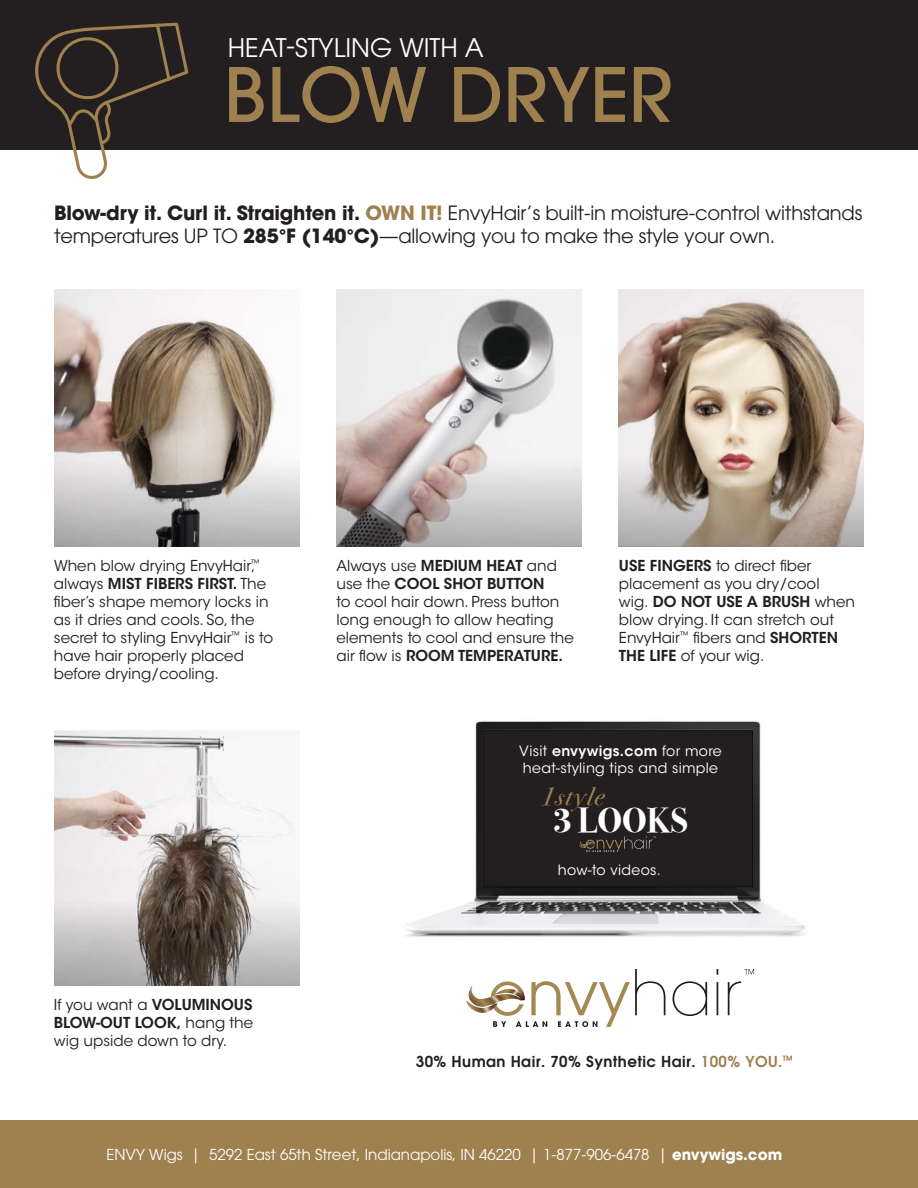
<style>
.page{position:relative;width:918px;height:1188px;background:#fff}
.page>*{position:absolute;margin:0;border:0;box-sizing:border-box;transform-origin:0 0}
.t1{font:500 74.25px "ITC Avant Garde Pro";color:#9f804f}
.t2{font:700 34.8px "Bodoni Svty Two ITCTT";color:#fff}
.t3{font:italic 25.65px "Bodoni Svty Two ITCTT";letter-spacing:.05em;color:#9f804f}
.t4{font:25.5px "ITC Avant Garde Pro";color:#fff}
.t5{font:19.5px/23.4px "ITC Avant Garde Pro";letter-spacing:-.01em;color:#231f20}
.t6{font:15px/18px "ITC Avant Garde Std";color:#231f20}
.t7{font:15px "ITC Avant Garde Pro";color:#fff}
.t8{font:600 15px "Avant Garde";letter-spacing:.03em;color:#231f20}
.t9{font:14.1px/17px "ITC Avant Garde Std";letter-spacing:.02em;color:#fff}
.s1{font-weight:700}
.s2{font-weight:700;color:#9f804f}
.s3{font-weight:600}
.s4{color:#9f804f}
</style>
<div class="page">
<div style="left:0;top:0;width:918px;height:150px;background:#231f20"></div>
<img style="left:54px;top:290px;width:245px;height:256px">
<img style="left:54px;top:730px;width:245px;height:256px">
<img style="left:336px;top:290px;width:246px;height:256px">
<img style="left:619px;top:290px;width:245px;height:256px">
<div style="left:0;top:1120px;width:918px;height:68px;background:#9f804f"></div>
<img style="left:405px;top:721px;width:400px;height:216px">
<svg style="left:578px;top:836px;width:78px;height:16px"></svg>
<svg style="left:35px;top:23px;width:153px;height:156px"></svg>
<svg style="left:672px;top:981px;width:35px;height:35px"></svg>
<hr style="left:717px;top:982px;width:1px;height:33px;background:#231f20">
<svg style="left:728px;top:981px;width:13px;height:34px"></svg>
<svg style="left:466px;top:969px;width:199px;height:58px"></svg>
<svg style="left:745px;top:969px;width:9px;height:5px"></svg>
<h3 class="t4" style="left:228px;top:32px;width:258px">HEAT-STYLING WITH A</h3>
<h1 class="t1" style="left:224px;top:47px;width:451px">BLOW DRYER</h1>
<h3 class="t5" style="left:54px;top:201px;width:810px"><span class="s1">Blow-dry it. Curl it. Straighten it.</span> <span class="s2">OWN IT!</span> EnvyHair’s built-in moisture-control withstands temperatures UP TO <span class="s1">285°F (140°C)</span>—allowing you to make the style your own.</h3>
<p class="t6" style="left:54px;top:556px;width:221px">When blow drying EnvyHair<sup>™</sup>, always <span class="s3">MIST FIBERS FIRST.</span> The fiber’s shape memory locks in as it dries and cools. So, the secret to styling EnvyHair<sup>™</sup> is to have hair properly placed before drying/cooling.</p>
<p class="t6" style="left:54px;top:996px;width:201px;text-align:justify">If you want a <span class="s3">VOLUMINOUS BLOW-OUT LOOK,</span> hang the wig upside down to dry.</p>
<p class="t6" style="left:336px;top:556px;width:239px">Always use <span class="s3">MEDIUM HEAT</span> and use the <span class="s3">COOL SHOT BUTTON<br></span>to cool hair down. Press button long enough to allow heating elements to cool and ensure the air flow is <span class="s3">ROOM TEMPERATURE.</span></p>
<p class="t6" style="left:619px;top:556px;width:238px"><span class="s3">USE FINGERS</span> to direct fiber placement as you dry/cool<br>wig. <span class="s3">DO NOT USE A BRUSH</span> when blow drying. It can stretch out<br>EnvyHair<sup>™</sup> fibers and <span class="s3">SHORTEN<br>THE LIFE</span> of your wig.</p>
<p class="t9" style="left:519px;top:743px;width:204px">Visit <span class="s3">envywigs.com</span> for more heat-styling tips and simple</p>
<h3 class="t3" style="left:541px;top:774px;width:65px">1 style</h3>
<h2 class="t2" style="left:553px;top:791px;width:137px">3 LOOKS</h2>
<p class="t9" style="left:558px;top:862px;width:105px">how-to videos.</p>
<p class="t8" style="left:416px;top:1052px;width:380px">30% Human Hair. 70% Synthetic Hair. <span class="s4">100% YOU.</span><sup>™</sup></p>
<p class="t7" style="left:106px;top:1145px;width:677px">ENVY Wigs | 5292 East 65th Street, Indianapolis, IN 46220 | 1-877-906-6478 | <span class="s1">envywigs.com</span></p>
</div>
